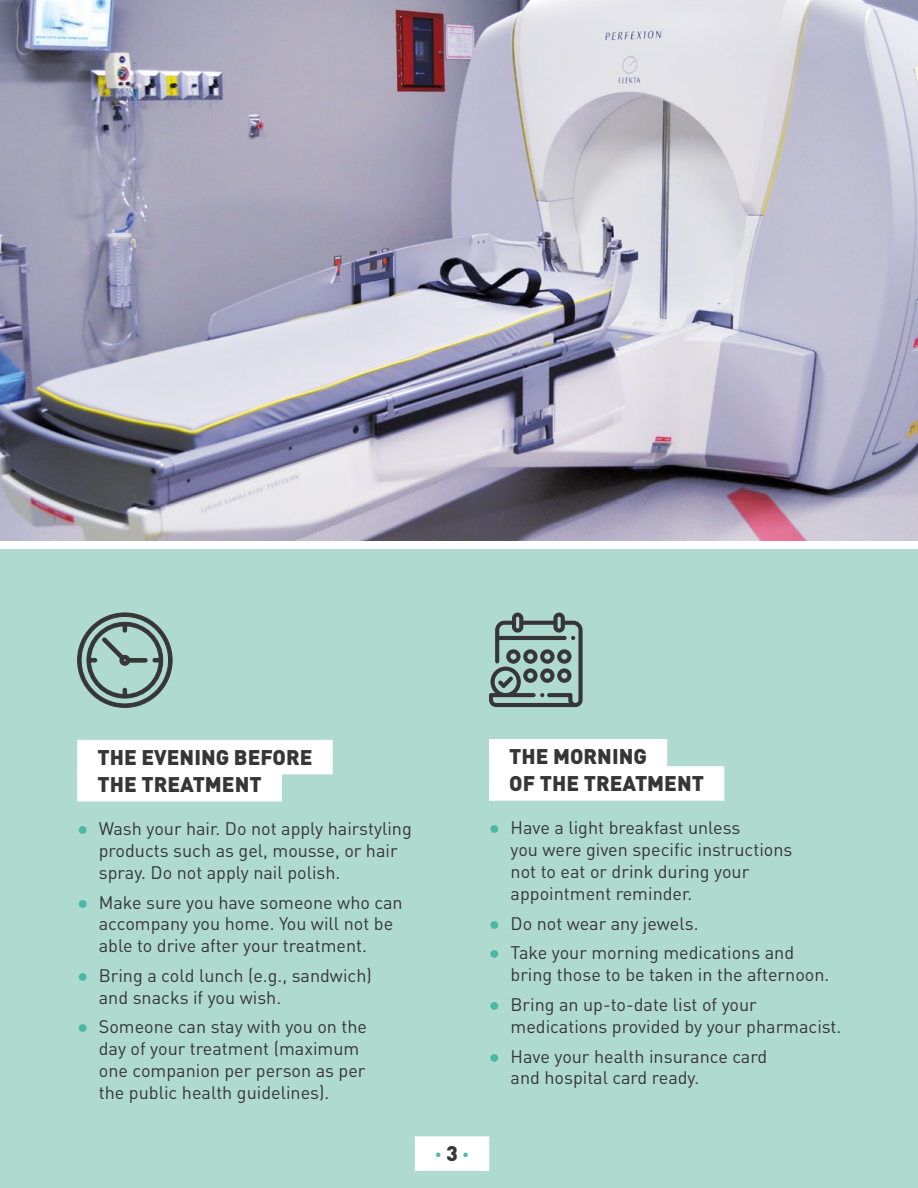
<style>
.page{position:relative;width:918px;height:1188px;background:#fff}
.page>*{position:absolute;margin:0;border:0;box-sizing:border-box;transform-origin:0 0}
.t1{font:900 21px/27.2px "DIN Pro";color:#373636}
.t2{font:900 21px "DIN Pro";color:#4bb8a5}
.t3{font:18px/21.8px "DIN Pro";color:#373636}
.s1{font-weight:900;font-size:24px;color:#4bb8a5}
.s2{color:#373636}
</style>
<div class="page">
<div style="left:0;top:550px;width:918px;height:638px;background:#afdacf"></div>
<div style="left:77px;top:740px;width:256px;height:34px;background:#fff"></div>
<div style="left:77px;top:767px;width:205px;height:34px;background:#fff"></div>
<svg style="left:77px;top:612px;width:96px;height:96px"></svg>
<div style="left:489px;top:739px;width:178px;height:35px;background:#fff"></div>
<div style="left:489px;top:766px;width:235px;height:35px;background:#fff"></div>
<svg style="left:489px;top:613px;width:94px;height:94px"></svg>
<img style="left:0;top:0;width:918px;height:541px">
<div style="left:415px;top:1136px;width:74px;height:35px;background:#fff"></div>
<p class="t1" style="left:97px;top:743px;width:216px">THE EVENING BEFORE<br>THE TREATMENT</p>
<p class="t3" style="left:99px;top:817px;width:315px;text-indent:-22px"><span class="s1">•</span> Wash your hair. Do not apply hairstyling products such as gel, mousse, or hair spray. Do not apply nail polish.</p>
<p class="t3" style="left:99px;top:890px;width:305px;text-indent:-22px"><span class="s1">•</span> Make sure you have someone who can accompany you home. You will not be able to drive after your treatment.</p>
<p class="t3" style="left:99px;top:964px;width:275px;text-indent:-22px"><span class="s1">•</span> Bring a cold lunch (e.g., sandwich) and snacks if you wish.</p>
<p class="t3" style="left:99px;top:1015px;width:270px;text-indent:-22px"><span class="s1">•</span> Someone can stay with you on the day of your treatment (maximum one companion per person as per the public health guidelines).</p>
<p class="t1" style="left:509px;top:742px;width:196px">THE MORNING<br>OF THE TREATMENT</p>
<p class="t3" style="left:511px;top:816px;width:283px;text-indent:-22px"><span class="s1">•</span> Have a light breakfast unless<br>you were given specific instructions not to eat or drink during your appointment reminder.</p>
<p class="t3" style="left:489px;top:911px;width:211px"><span class="s1">•</span> Do not wear any jewels.</p>
<p class="t3" style="left:511px;top:941px;width:320px;text-indent:-22px"><span class="s1">•</span> Take your morning medications and bring those to be taken in the afternoon.</p>
<p class="t3" style="left:511px;top:993px;width:332px;text-indent:-22px"><span class="s1">•</span> Bring an up-to-date list of your medications provided by your pharmacist.</p>
<p class="t3" style="left:511px;top:1044px;width:258px;text-indent:-22px"><span class="s1">•</span> Have your health insurance card and hospital card ready.</p>
<p class="t2" style="left:435px;top:1139px;width:35px">· <span class="s2">3</span> ·</p>
</div>
